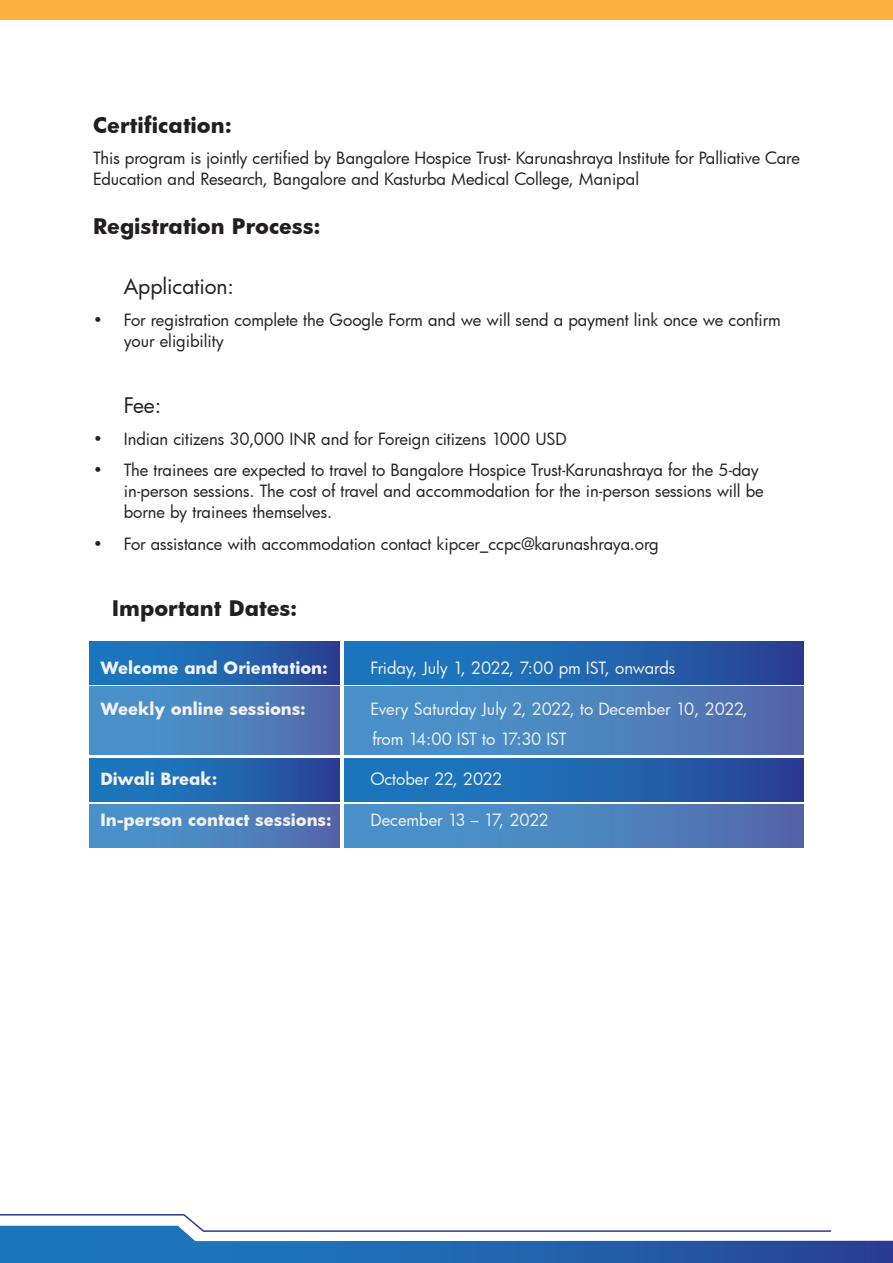
<style>
.page{position:relative;width:893px;height:1263px;background:#fff}
.page>*{position:absolute;margin:0;border:0;box-sizing:border-box;transform-origin:0 0}
.t1{font:700 21px "Futura Bk";color:#231f20}
.t2{font:21px "Futura Bk";color:#231f20}
.t3{font:16.5px/21px "Futura Bk";color:#231f20}
.t4{font:16.5px/30px "Futura Bk";letter-spacing:-.005em;color:#f1f1f2}
.t5{font:700 16.5px "Futura Bk";color:#f1f1f2}
</style>
<div class="page">
<div style="left:89px;top:641px;width:251px;height:43px;background:linear-gradient(to right,#1981c5,#294797)"></div>
<div style="left:89px;top:758px;width:251px;height:43px;background:linear-gradient(to right,#1981c5,#294797)"></div>
<div style="left:89px;top:686px;width:251px;height:69px;background:linear-gradient(to right,#479ad0,#536bab)"></div>
<div style="left:89px;top:804px;width:251px;height:43px;background:linear-gradient(to right,#479ad0,#536bab)"></div>
<div style="left:344px;top:641px;width:460px;height:43px;background:linear-gradient(to right,#1981c5,#294797)"></div>
<div style="left:344px;top:758px;width:460px;height:43px;background:linear-gradient(to right,#1981c5,#294797)"></div>
<div style="left:344px;top:686px;width:460px;height:69px;background:linear-gradient(to right,#479ad0,#536bab)"></div>
<div style="left:344px;top:804px;width:460px;height:43px;background:linear-gradient(to right,#479ad0,#536bab)"></div>
<svg style="left:0;top:1214px;width:893px;height:49px"></svg>
<div style="left:0;top:0;width:893px;height:20px;background:#fbb040"></div>
<p class="t1" style="left:93px;top:110px;width:140px">Certification:</p>
<p class="t3" style="left:93px;top:147px;width:708px">This program is jointly certified by Bangalore Hospice Trust- Karunashraya Institute for Palliative Care<br>Education and Research, Bangalore and Kasturba Medical College, Manipal</p>
<p class="t1" style="left:93px;top:212px;width:229px">Registration Process:</p>
<p class="t2" style="left:124px;top:272px;width:112px">Application:</p>
<p class="t3" style="left:124px;top:309px;width:658px;text-indent:-31px">• For registration complete the Google Form and we will send a payment link once we confirm your eligibility</p>
<p class="t2" style="left:124px;top:391px;width:39px">Fee:</p>
<p class="t3" style="left:93px;top:428px;width:475px">• Indian citizens 30,000 INR and for Foreign citizens 1000 USD</p>
<p class="t3" style="left:124px;top:459px;width:642px;text-indent:-31px">• The trainees are expected to travel to Bangalore Hospice Trust-Karunashraya for the 5-day in-person sessions. The cost of travel and accommodation for the in-person sessions will be borne by trainees themselves.</p>
<p class="t3" style="left:93px;top:533px;width:567px">• For assistance with accommodation contact kipcer_ccpc@karunashraya.org</p>
<p class="t1" style="left:112px;top:594px;width:187px">Important Dates:</p>
<p class="t5" style="left:100px;top:656px;width:229px">Welcome and Orientation:</p>
<p class="t4" style="left:370px;top:653px;width:306px">Friday, July 1, 2022, 7:00 pm IST, onwards</p>
<p class="t5" style="left:100px;top:697px;width:207px">Weekly online sessions:</p>
<p class="t4" style="left:370px;top:693px;width:379px">Every Saturday July 2, 2022, to December 10, 2022, from 14:00 IST to 17:30 IST</p>
<p class="t5" style="left:100px;top:767px;width:119px">Diwali Break:</p>
<p class="t4" style="left:370px;top:764px;width:133px">October 22, 2022</p>
<p class="t5" style="left:100px;top:808px;width:233px">In-person contact sessions:</p>
<p class="t4" style="left:370px;top:804px;width:180px">December 13 – 17, 2022</p>
</div>
